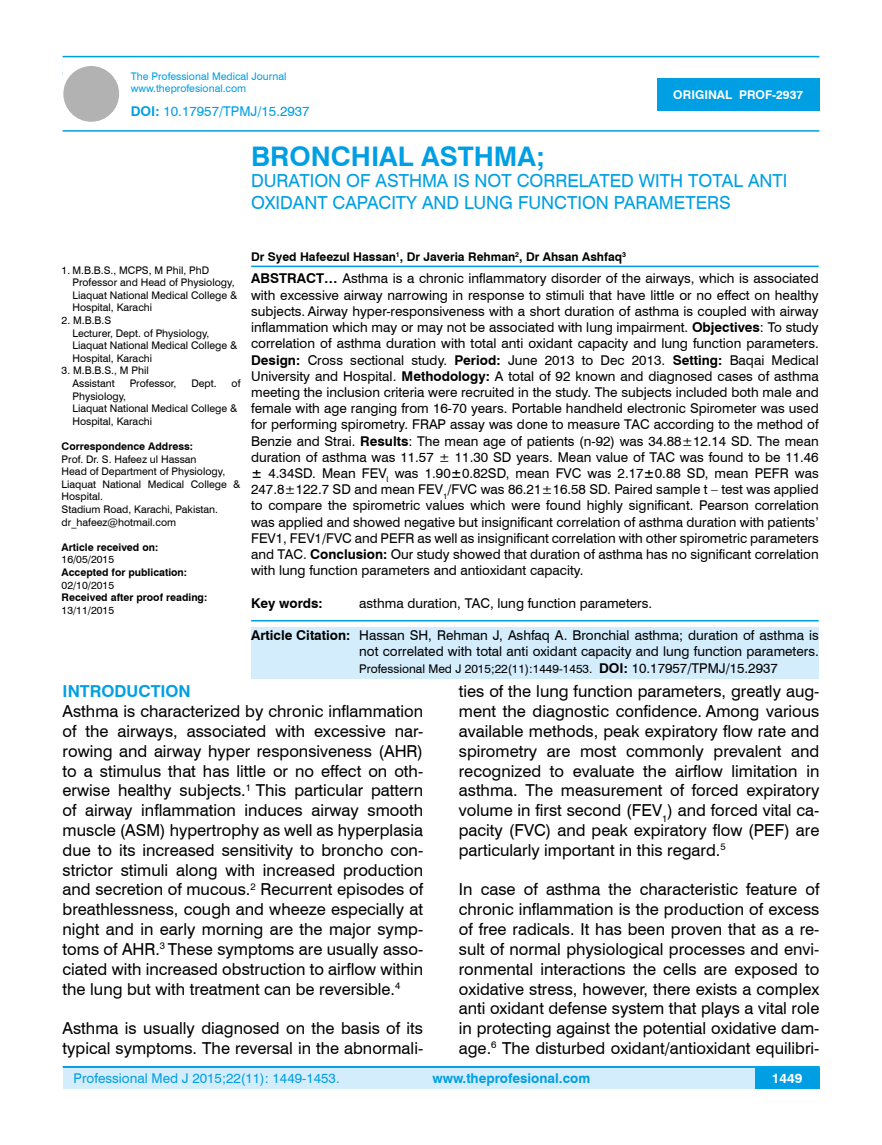
<style>
.page{position:relative;width:882px;height:1145px;background:#fff}
.page>*{position:absolute;margin:0;border:0;box-sizing:border-box;transform-origin:0 0}
.t1{font:700 27px "Swiss 721 BT";color:#009fe3}
.t2{font:18px/21.6px "Swiss 721 BT";color:#009fe3}
.t3{font:16.5px/19.8px "Swiss 721 BT";color:#000;text-align:justify}
.t4{font:700 16.5px "Swiss 721 BT";color:#009fe3}
.t5{font:13.5px/16.2px "Swiss 721 BT";color:#000;text-align:justify}
.t6{font:13.5px "Swiss 721 BT";color:#009fe3}
.t7{font:700 13.5px "Swiss 721 BT";color:#009fe3}
.t8{font:700 13.5px "Swiss 721 BT";color:#000}
.t9{font:700 13.5px "Swiss 721 BT";color:#fff}
.t10{font:12px "Swiss 721 BT";color:#000}
.t11{font:700 12px "Swiss 721 BT";color:#000}
.t12{font:700 12px "Swiss 721 BT";color:#fff}
.t13{font:10.5px/12.6px "Swiss 721 BT";color:#000}
.t14{font:700 10.5px "Swiss 721 BT";color:#000}
.t15{font:10.5px/12.6px "Swiss 721 BT";color:#009fe3}
.s1{font-weight:700}
.s2{font-weight:700;font-size:13.5px}
.s3{font-size:13.5px}
</style>
<div class="page">
<div style="left:63px;top:1067px;width:756px;height:21px;background:#d4edfc"></div>
<hr style="left:63px;top:1066px;width:756px;height:2px;background:#009fe3">
<div style="left:754px;top:1068px;width:65px;height:20px;background:#009fe3"></div>
<hr style="left:63px;top:56px;width:756px;height:1px;background:#009fe3">
<hr style="left:63px;top:130px;width:756px;height:2px;background:#009fe3">
<div style="left:63px;top:66px;width:56px;height:56px;background:#b3b2b2;border-radius:50%"></div>
<div style="left:657px;top:78px;width:162px;height:33px;background:#009fe3"></div>
<hr style="left:251px;top:265px;width:567px;height:2px;background:#009fe3">
<hr style="left:251px;top:620px;width:567px;height:1px;background:#009fe3">
<div style="left:251px;top:627px;width:567px;height:51px;background:#d4edfc"></div>
<p class="t15" style="left:131px;top:69px;width:157px">The Professional Medical Journal www.theprofesional.com</p>
<p class="t6" style="left:131px;top:102px;width:180px"><span class="s1">DOI:</span> 10.17957/TPMJ/15.2937</p>
<p class="t12" style="left:673px;top:87px;width:131px">ORIGINAL PROF-2937</p>
<h1 class="t1" style="left:251px;top:137px;width:295px">BRONCHIAL ASTHMA;</h1>
<h2 class="t2" style="left:251px;top:169px;width:537px">DURATION OF ASTHMA IS NOT CORRELATED WITH TOTAL ANTI<br>OXIDANT CAPACITY AND LUNG FUNCTION PARAMETERS</h2>
<p class="t13" style="left:72px;top:263px;width:166px;text-indent:-11px">1. M.B.B.S., MCPS, M Phil, PhD<br>Professor and Head of Physiology,<br>Liaquat National Medical College &amp;<br>Hospital, Karachi</p>
<p class="t13" style="left:72px;top:313px;width:166px;text-indent:-11px">2. M.B.B.S<br>Lecturer, Dept. of Physiology,<br>Liaquat National Medical College &amp;<br>Hospital, Karachi</p>
<p class="t13" style="left:72px;top:364px;width:78px;text-indent:-11px">3. M.B.B.S., M Phil<br>Assistant</p>
<p class="t13" style="left:130px;top:376px;width:48px">Professor,</p>
<p class="t13" style="left:191px;top:376px;width:27px">Dept.</p>
<p class="t13" style="left:231px;top:376px;width:10px">of</p>
<p class="t13" style="left:72px;top:389px;width:166px">Physiology,<br>Liaquat National Medical College &amp;<br>Hospital, Karachi</p>
<p class="t14" style="left:62px;top:439px;width:133px">Correspondence Address:</p>
<p class="t13" style="left:62px;top:452px;width:180px">Prof. Dr. S. Hafeez ul Hassan<br>Head of Department of Physiology,<br>Liaquat National Medical College &amp;<br>Hospital.<br>Stadium Road, Karachi, Pakistan. dr_hafeez@hotmail.com</p>
<p class="t14" style="left:62px;top:540px;width:98px">Article received on:</p>
<p class="t13" style="left:62px;top:553px;width:54px">16/05/2015</p>
<p class="t14" style="left:62px;top:565px;width:127px">Accepted for publication:</p>
<p class="t13" style="left:62px;top:578px;width:54px">02/10/2015</p>
<p class="t14" style="left:62px;top:590px;width:147px">Received after proof reading:</p>
<p class="t13" style="left:62px;top:603px;width:54px">13/11/2015</p>
<p class="t11" style="left:251px;top:248px;width:376px">Dr Syed Hafeezul Hassan<sup>1</sup>, Dr Javeria Rehman<sup>2</sup>, Dr Ahsan Ashfaq<sup>3</sup></p>
<p class="t5" style="left:251px;top:270px;width:569px"><span class="s1">ABSTRACT…</span> Asthma is a chronic inflammatory disorder of the airways, which is associated with excessive airway narrowing in response to stimuli that have little or no effect on healthy subjects. Airway hyper-responsiveness with a short duration of asthma is coupled with airway inflammation which may or may not be associated with lung impairment. <span class="s1">Objectives</span>: To study correlation of asthma duration with total anti oxidant capacity and lung function parameters.<br><span class="s1">Design:</span> Cross sectional study. <span class="s1">Period:</span> June 2013 to Dec 2013. <span class="s1">Setting:</span> Baqai Medical University and Hospital. <span class="s1">Methodology:</span> A total of 92 known and diagnosed cases of asthma meeting the inclusion criteria were recruited in the study. The subjects included both male and female with age ranging from 16-70 years. Portable handheld electronic Spirometer was used for performing spirometry. FRAP assay was done to measure TAC according to the method of Benzie and Strai. <span class="s1">Results</span>: The mean age of patients (n-92) was 34.88±12.14 SD. The mean duration of asthma was 11.57 ± 11.30 SD years. Mean value of TAC was found to be 11.46 <span class="s1">±</span> 4.34SD. Mean FEV<sub>I</sub> was 1.90<span class="s1">±</span>0.82SD, mean FVC was 2.17<span class="s1">±</span>0.88 SD, mean PEFR was 247.8±122.7 SD and mean FEV<sub>1</sub>/FVC was 86.21±16.58 SD. Paired sample t – test was applied to compare the spirometric values which were found highly significant. Pearson correlation was applied and showed negative but insignificant correlation of asthma duration with patients’ FEV1, FEV1/FVC and PEFR as well as insignificant correlation with other spirometric parameters and TAC. <span class="s1">Conclusion:</span> Our study showed that duration of asthma has no significant correlation with lung function parameters and antioxidant capacity.</p>
<p class="t8" style="left:251px;top:593px;width:73px">Key words:</p>
<p class="t5" style="left:359px;top:594px;width:294px">asthma duration, TAC, lung function parameters.</p>
<p class="t5" style="left:251px;top:627px;width:569px;text-align:right"><span class="s1">Article Citation:</span> Hassan SH, Rehman J, Ashfaq A. Bronchial asthma; duration of asthma is not correlated with total anti oxidant capacity and lung function parameters.</p>
<p class="t10" style="left:359px;top:660px;width:420px">Professional Med J 2015;22(11):1449-1453. <span class="s2">DOI:</span> <span class="s3">10.17957/TPMJ/15.2937</span></p>
<p class="t4" style="left:63px;top:680px;width:130px">INTRODUCTION</p>
<p class="t3" style="left:63px;top:701px;width:362px">Asthma is characterized by chronic inflammation of the airways, associated with excessive nar&shy;rowing and airway hyper responsiveness (AHR) to a stimulus that has little or no effect on oth&shy;erwise healthy subjects.<sup>1</sup> This particular pattern of airway inflammation induces airway smooth muscle (ASM) hypertrophy as well as hyperplasia due to its increased sensitivity to broncho con&shy;strictor stimuli along with increased production and secretion of mucous.<sup>2</sup> Recurrent episodes of breathlessness, cough and wheeze especially at night and in early morning are the major symp&shy;toms of AHR.<sup>3</sup> These symptoms are usually asso&shy;ciated with increased obstruction to airflow within the lung but with treatment can be reversible.<sup>4</sup></p>
<p class="t3" style="left:63px;top:1017px;width:362px">Asthma is usually diagnosed on the basis of its typical symptoms. The reversal in the abnormali-</p>
<p class="t3" style="left:458px;top:681px;width:362px">ties of the lung function parameters, greatly aug&shy;ment the diagnostic confidence. Among various available methods, peak expiratory flow rate and spirometry are most commonly prevalent and recognized to evaluate the airflow limitation in asthma. The measurement of forced expiratory volume in first second (FEV<sub>1</sub>) and forced vital ca&shy;pacity (FVC) and peak expiratory flow (PEF) are particularly important in this regard.<sup>5</sup></p>
<p class="t3" style="left:458px;top:879px;width:362px">In case of asthma the characteristic feature of chronic inflammation is the production of excess of free radicals. It has been proven that as a re&shy;sult of normal physiological processes and envi&shy;ronmental interactions the cells are exposed to oxidative stress, however, there exists a complex anti oxidant defense system that plays a vital role in protecting against the potential oxidative dam&shy;age.<sup>6</sup> The disturbed oxidant/antioxidant equilibri-</p>
<p class="t6" style="left:74px;top:1069px;width:267px">Professional Med J 2015;22(11): 1449-1453.</p>
<p class="t7" style="left:432px;top:1069px;width:159px">www.theprofesional.com</p>
<p class="t9" style="left:771px;top:1069px;width:32px">1449</p>
</div>
